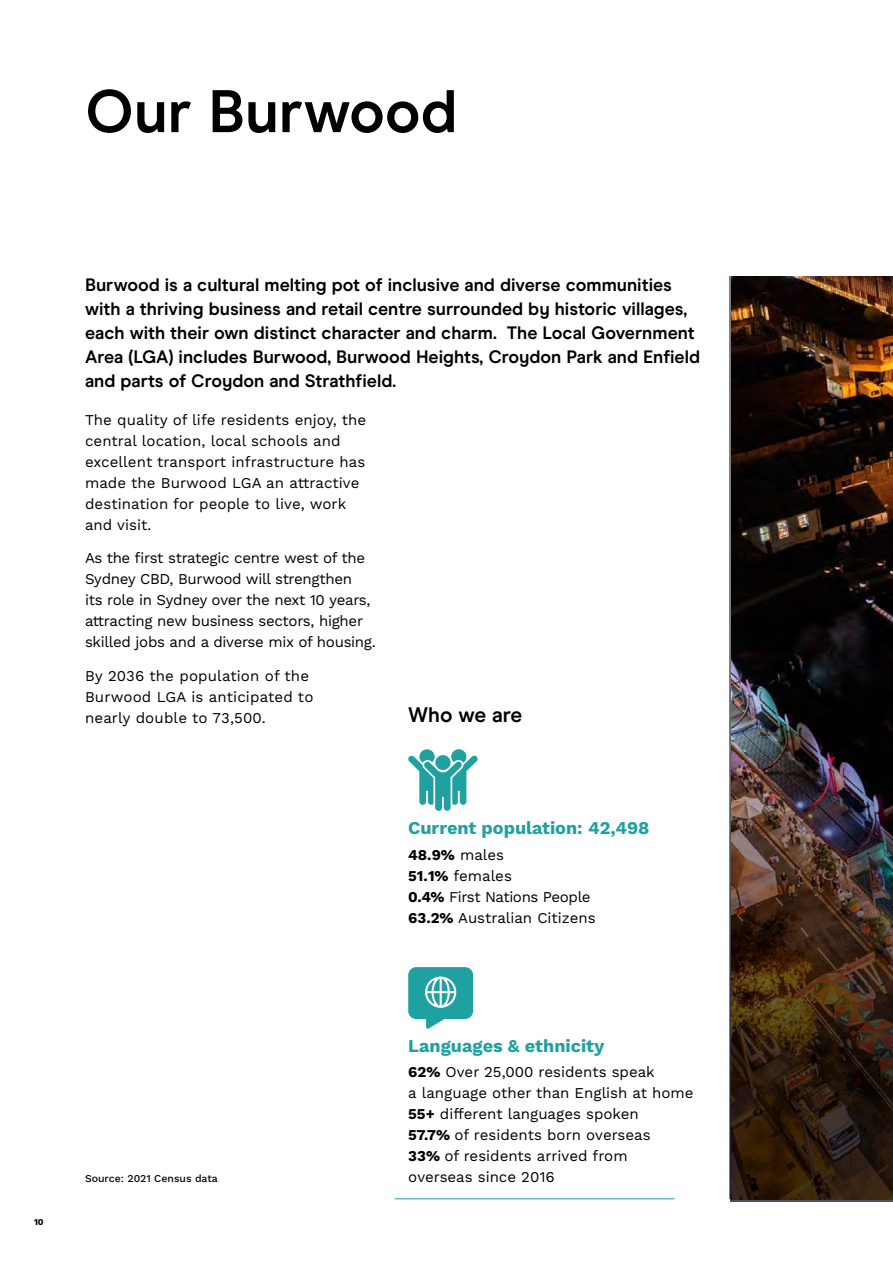
<style>
.page{position:relative;width:893px;height:1263px;background:#fff}
.page>*{position:absolute;margin:0;border:0;box-sizing:border-box;transform-origin:0 0}
.Heading_40pt{font:700 60px "Modern Era";color:#000}
.Intro{font:700 21px "Modern Era";color:#000}
.Intro-2{font:700 18px/24px "Modern Era";color:#000}
.Body{font:700 18px "Work Sans";color:#20a1a1}
.Body-2{font:15px/21px "Work Sans";color:#000}
.Body-3{font:15px/21px "Work Sans";letter-spacing:-.02em;color:#000}
.Body-4{font:15px "Work Sans";letter-spacing:-.025em;color:#000}
.Body-5{font:700 15px "Work Sans";color:#000}
.Body-6{font:500 10.5px "Work Sans";color:#000}
.t1{font:700 9px "Work Sans";color:#000}
.s1{font-weight:400}
.s2{font-weight:700}
</style>
<div class="page">
<img style="left:732px;top:276px;width:161px;height:158px">
<img style="left:730px;top:434px;width:163px;height:765px">
<svg style="left:408px;top:749px;width:70px;height:62px"></svg>
<svg style="left:408px;top:967px;width:65px;height:62px"></svg>
<hr style="left:395px;top:1198px;width:279px;height:1px;background:#20a1a1">
<p class="Heading_40pt" style="left:85px;top:76px;width:374px">Our Burwood</p>
<p class="Intro-2" style="left:85px;top:272px;width:617px">Burwood is a cultural melting pot of inclusive and diverse communities with a thriving business and retail centre surrounded by historic villages, each with their own distinct character and charm. The Local Government Area (LGA) includes Burwood, Burwood Heights, Croydon Park and Enfield and parts of Croydon and Strathfield.</p>
<p class="Body-2" style="left:85px;top:410px;width:283px">The quality of life residents enjoy, the central location, local schools and excellent transport infrastructure has made the Burwood LGA an attractive destination for people to live, work and visit.</p>
<p class="Body-3" style="left:85px;top:548px;width:292px">As the first strategic centre west of the Sydney CBD, Burwood will strengthen<br>its role in Sydney over the next 10 years, attracting new business sectors, higher skilled jobs and a diverse mix of housing.</p>
<p class="Body-2" style="left:85px;top:666px;width:230px">By 2036 the population of the<br>Burwood LGA is anticipated to nearly double to 73,500.</p>
<p class="Intro" style="left:408px;top:702px;width:116px">Who we are</p>
<p class="Body" style="left:408px;top:818px;width:243px">Current population: 42,498</p>
<p class="Body-5" style="left:408px;top:846px;width:97px">48.9% <span class="s1">males</span></p>
<p class="Body-2" style="left:408px;top:866px;width:105px"><span class="s2">51.1%</span> females</p>
<p class="Body-4" style="left:408px;top:888px;width:184px"><span class="s2">0.4%</span> First Nations People</p>
<p class="Body-2" style="left:408px;top:908px;width:189px"><span class="s2">63.2%</span> Australian Citizens</p>
<p class="t1" style="left:34px;top:1216px;width:11px">10</p>
<p class="Body-6" style="left:85px;top:1172px;width:134px">Source: 2021 Census data</p>
<p class="Body" style="left:408px;top:1036px;width:198px">Languages &amp; ethnicity</p>
<p class="Body-2" style="left:408px;top:1062px;width:287px"><span class="s2">62%</span> Over 25,000 residents speak<br>a language other than English at home</p>
<p class="Body-2" style="left:408px;top:1104px;width:232px"><span class="s2">55+</span> different languages spoken</p>
<p class="Body-2" style="left:408px;top:1125px;width:244px"><span class="s2">57.7%</span> of residents born overseas</p>
<p class="Body-2" style="left:408px;top:1146px;width:221px"><span class="s2">33%</span> of residents arrived from overseas since 2016</p>
</div>
